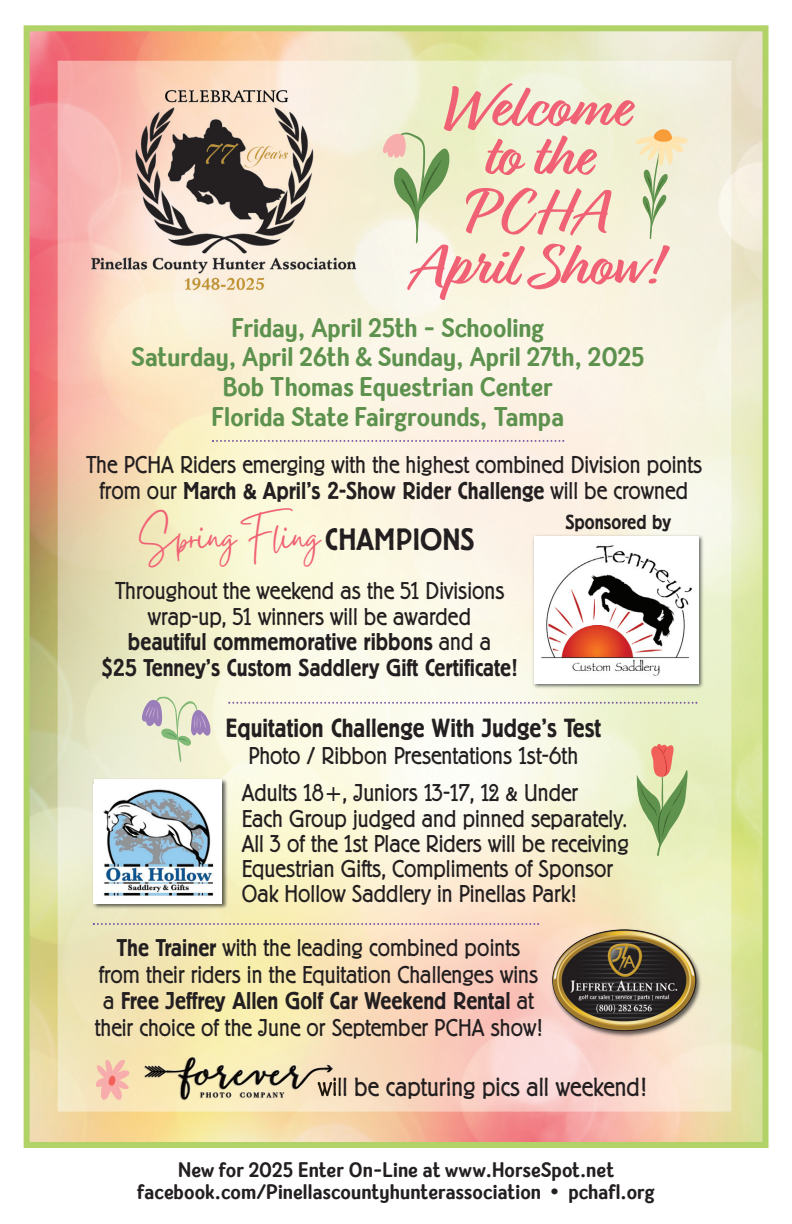
<style>
.page{position:relative;width:792px;height:1224px;background:#fff}
.page>*{position:absolute;margin:0;border:0;box-sizing:border-box;transform-origin:0 0}
.t1{font:700 62px/48.8px "Relation";letter-spacing:-.01em;color:#f06175;text-align:center}
.t2{font:47.4px "Gistesy";color:#f06175}
.t3{font:500 30.6px "Berliner Grotesk";color:#231f20;scale:.95 1}
.t4{font:700 27px "Amberly Sans";color:#5d914e}
.t5{font:500 26px "Berliner Grotesk";color:#231f20;scale:.95 1}
.t6{font:300 26px "Berliner Grotesk";color:#231f20;scale:.95 1}
.t7{font:300 24px/26.6px "Berliner Grotesk";color:#231f20;text-align:center;scale:.95 1}
.t8{font:700 21.2px/22.8px "Amberly Sans";letter-spacing:.005em;color:#231f20;text-align:center}
.t9{font:500 20px "Berliner Grotesk";color:#231f20;scale:.95 1}
.s1{font-weight:500}
.s2{font-family:"Lucida Grande";font-weight:400}
</style>
<div class="page">
<img style="left:31px;top:32px;width:731px;height:1109px">
<div style="left:24px;top:25px;width:745px;height:1123px;border:6px solid #b1d267"></div>
<img style="left:58px;top:61px;width:673px;height:1051px">
<img style="left:75px;top:79px;width:306px;height:215px">
<svg style="left:212px;top:440px;width:352px;height:2px"></svg>
<svg style="left:635px;top:129px;width:53px;height:111px;background:#e5e2c1"></svg>
<svg style="left:383px;top:133px;width:66px;height:110px;background:#cfd5b2"></svg>
<img style="left:527px;top:530px;width:184px;height:166px">
<img style="left:534px;top:537px;width:164px;height:146px">
<img style="left:88px;top:773px;width:146px;height:142px">
<div style="left:94px;top:780px;width:128px;height:123px;background:#fff"></div>
<img style="left:103px;top:789px;width:111px;height:107px">
<svg style="left:142px;top:696px;width:69px;height:67px;background:#d9d8c7"></svg>
<svg style="left:637px;top:744px;width:51px;height:112px;background:#c1c594"></svg>
<svg style="left:228px;top:702px;width:469px;height:2px"></svg>
<svg style="left:93px;top:923px;width:446px;height:2px"></svg>
<img style="left:139px;top:1056px;width:200px;height:45px">
<img style="left:318px;top:1077px;width:18px;height:19px">
<svg style="left:95px;top:1059px;width:36px;height:41px"></svg>
<img style="left:545px;top:923px;width:164px;height:120px">
<img style="left:552px;top:929px;width:144px;height:102px;border-radius:50%">
<p class="t1" style="left:443px;top:78px;width:187px">Welcome to the</p>
<p class="t1" style="left:413px;top:179px;width:247px;line-height:54.6px">PCHA<br>April Show!</p>
<p class="t4" style="left:232px;top:316px;width:314px">FRIDAY, APRIL 25TH - SCHOOLING</p>
<p class="t4" style="left:131px;top:345px;width:515px">SATURDAY, APRIL 26TH &amp; SUNDAY, APRIL 27TH, 2025</p>
<p class="t4" style="left:223px;top:375px;width:331px">BOB THOMAS EQUESTRIAN CENTER</p>
<p class="t4" style="left:211px;top:404px;width:354px">FLORIDA STATE FAIRGROUNDS, TAMPA</p>
<p class="t7" style="left:86px;top:452px;width:651px">The PCHA Riders emerging with the highest combined Division points from our <span class="s1">March &amp; April’s 2-Show Rider Challenge</span> will be crowned</p>
<p class="t2" style="left:139px;top:504px;width:182px">SpringFling</p>
<p class="t9" style="left:565px;top:515px;width:113px">Sponsored by</p>
<p class="t3" style="left:325px;top:528px;width:159px">CHAMPIONS</p>
<p class="t7" style="left:102px;top:579px;width:439px;line-height:25.6px">Throughout the weekend as the 51 Divisions wrap-up, 51 winners will be awarded<br><span class="s1">beautiful commemorative ribbons</span> and a<br><span class="s1">$25 Tenney’s Custom Saddlery Gift Certificate!</span></p>
<p class="t5" style="left:226px;top:719px;width:397px">Equitation Challenge With Judge's Test</p>
<p class="t7" style="left:248px;top:743px;width:349px">Photo / Ribbon Presentations 1st-6th</p>
<p class="t7" style="left:242px;top:782px;width:407px;line-height:25.2px;text-align:left">Adults 18<span class="s2">+</span>, Juniors 13-17, 12 &amp; Under<br>Each Group judged and pinned separately.</p>
<p class="t7" style="left:242px;top:832px;width:409px;line-height:25.2px;text-align:left">All 3 of the 1st Place Riders will be receiving<br>Equestrian Gifts, Compliments of Sponsor<br>Oak Hollow Saddlery in Pinellas Park!</p>
<p class="t7" style="left:95px;top:936px;width:472px"><span class="s1">The Trainer</span> with the leading combined points from their riders in the Equitation Challenges wins a <span class="s1">Free Jeffrey Allen Golf Car Weekend Rental</span> at their choice of the June or September PCHA show!</p>
<p class="t6" style="left:318px;top:1078px;width:347px">will be capturing pics all weekend!</p>
<p class="t8" style="left:137px;top:1159px;width:519px">NEW FOR 2025 ENTER ON-LINE AT WWW.HORSESPOT.NET<br>FACEBOOK.COM/PINELLASCOUNTYHUNTERASSOCIATION • PCHAFL.ORG</p>
</div>
